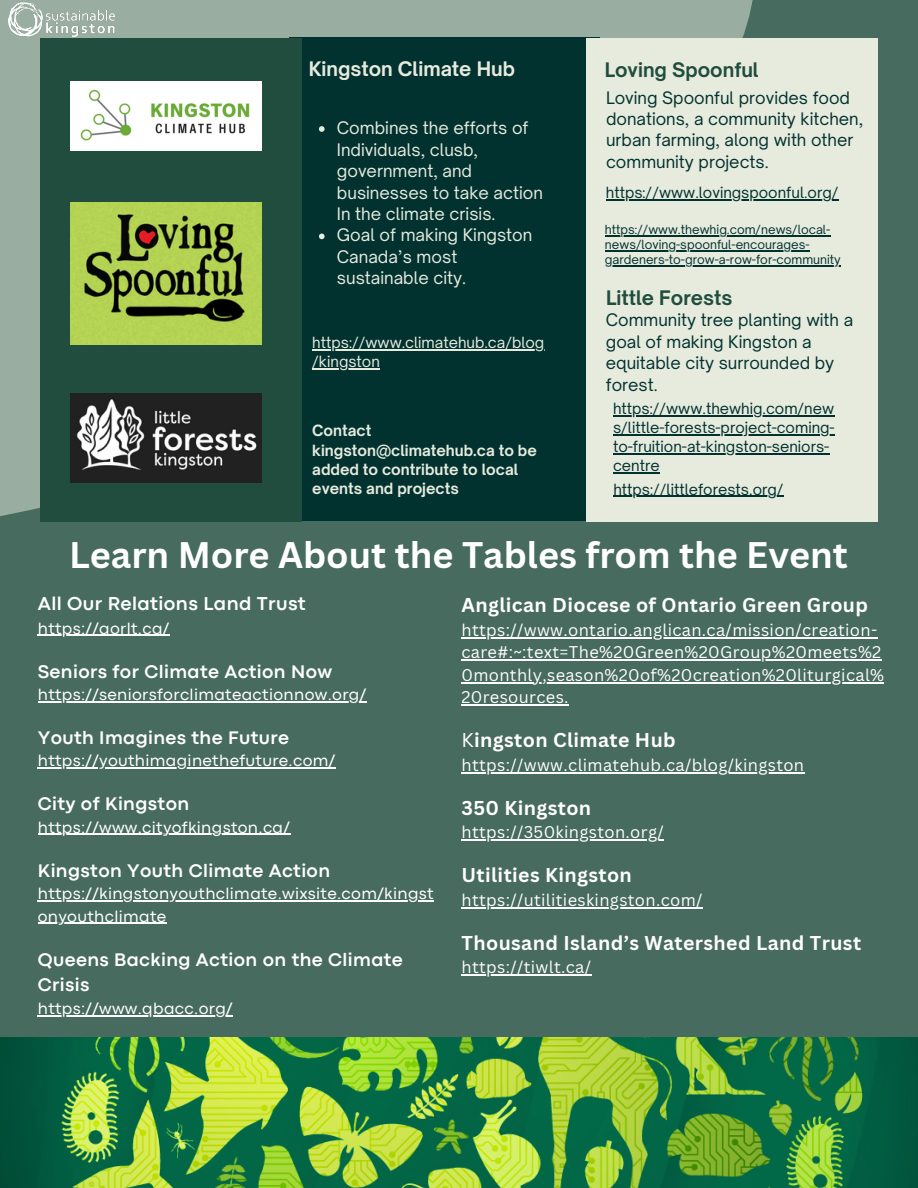
<style>
.page{position:relative;width:918px;height:1188px;background:#476b5e}
.page>*{position:absolute;margin:0;border:0;box-sizing:border-box;transform-origin:0 0}
.t1{font:700 36px "Canva Sans";color:#fff}
.t2{font:700 19.5px "Canva Sans";letter-spacing:.02em;color:#fff}
.t3{font:700 19.5px "Canva Sans";letter-spacing:.02em;color:#fefefe}
.t4{font:700 19.5px "Codec Pro";letter-spacing:.02em;color:#fff}
.t5{font:700 19.2px "Open Sauce One";color:#204d3d}
.t6{font:700 19.2px "Open Sauce One";color:#e7ebde}
.t7{font:700 19.05px/25.8px "Codec Pro";letter-spacing:.02em;color:#fff}
.t8{font:16.5px/22.5px "Canva Sans";letter-spacing:.02em;color:#fff}
.t9{font:16.5px "Codec Pro";letter-spacing:.02em;color:#fff}
.t10{font:16.5px/21.3px "Open Sauce One";color:#023230}
.t11{font:16.5px/21.5px "Open Sauce One";color:#e7ebde}
.t12{font:16.5px "Canva Sans";letter-spacing:.02em;color:#fefefe}
.t13{font:14.85px/19.2px "Open Sauce One";color:#023230}
.t14{font:700 14.85px/19.2px "Open Sauce One";color:#e7ebde}
.t15{font:14.85px "Open Sauce One";color:#e7ebde}
.t16{font:12px/15px "Open Sauce One";color:#023230}
.s1{font-weight:400}
.s2{color:#fff}
</style>
<div class="page">
<svg style="left:0;top:0;width:808px;height:522px;background:#92a79a"></svg>
<div style="left:289px;top:38px;width:310px;height:483px;background:#023230"></div>
<div style="left:40px;top:38px;width:262px;height:483px;background:#204d3d"></div>
<img style="left:71px;top:81px;width:191px;height:70px">
<img style="left:71px;top:203px;width:191px;height:142px">
<hr style="left:38px;top:635px;width:132px;height:1px;background:#fff">
<hr style="left:38px;top:701px;width:329px;height:1px;background:#fff">
<hr style="left:38px;top:768px;width:298px;height:1px;background:#fff">
<hr style="left:38px;top:834px;width:252px;height:1px;background:#fff">
<hr style="left:38px;top:900px;width:396px;height:1px;background:#fff">
<hr style="left:38px;top:923px;width:129px;height:1px;background:#fff">
<hr style="left:38px;top:1015px;width:195px;height:1px;background:#fff">
<svg style="left:319px;top:126px;width:6px;height:6px"></svg>
<svg style="left:319px;top:234px;width:6px;height:5px"></svg>
<hr style="left:312px;top:349px;width:232px;height:1px;background:#e7ebde">
<hr style="left:312px;top:368px;width:68px;height:1px;background:#e7ebde">
<hr style="left:461px;top:637px;width:417px;height:1px;background:#fff">
<hr style="left:461px;top:660px;width:421px;height:1px;background:#fff">
<hr style="left:461px;top:682px;width:423px;height:1px;background:#fff">
<hr style="left:461px;top:705px;width:108px;height:1px;background:#fff">
<hr style="left:461px;top:772px;width:344px;height:1px;background:#fff">
<hr style="left:461px;top:840px;width:203px;height:1px;background:#fff">
<hr style="left:461px;top:907px;width:242px;height:1px;background:#fefefe">
<hr style="left:461px;top:975px;width:130px;height:1px;background:#fefefe">
<img style="left:71px;top:393px;width:191px;height:89px">
<div style="left:586px;top:38px;width:292px;height:483px;background:#e7ebde"></div>
<hr style="left:613px;top:415px;width:221px;height:1px;background:#023230">
<hr style="left:613px;top:434px;width:222px;height:1px;background:#023230">
<hr style="left:613px;top:453px;width:216px;height:1px;background:#023230">
<hr style="left:613px;top:472px;width:47px;height:2px;background:#023230">
<hr style="left:613px;top:496px;width:171px;height:1px;background:#023230">
<hr style="left:606px;top:199px;width:233px;height:1px;background:#023230">
<hr style="left:605px;top:235px;width:225px;height:1px;background:#023230">
<hr style="left:605px;top:250px;width:205px;height:1px;background:#023230">
<hr style="left:605px;top:265px;width:236px;height:1px;background:#023230">
<img style="left:0;top:1037px;width:918px;height:151px">
<img style="left:5px;top:0;width:114px;height:38px">
<h2 class="t6" style="left:309px;top:57px;width:208px">Kingston Climate Hub</h2>
<h4 class="t11" style="left:337px;top:117px;width:208px">Combines the efforts of<br>Individuals, clusb, government, and businesses to take action<br>In the climate crisis.</h4>
<h6 class="t11" style="left:337px;top:224px;width:197px">Goal of making Kingston<br>Canada’s most sustainable city.</h6>
<h2 class="t15" style="left:312px;top:333px;width:234px">https://www.climatehub.ca/blog</h2>
<h4 class="t15" style="left:312px;top:352px;width:69px">/kingston</h4>
<p class="t14" style="left:312px;top:421px;width:226px">Contact kingston@climatehub.ca to be added to contribute to local events and projects</p>
<p class="t5" style="left:605px;top:58px;width:156px">Loving Spoonful</p>
<p class="t10" style="left:606px;top:87px;width:259px">Loving Spoonful provides food donations, a community kitchen, urban farming, along with other community projects.</p>
<p class="t13" style="left:606px;top:183px;width:234px">https://www.lovingspoonful.org/</p>
<p class="t16" style="left:605px;top:222px;width:237px">https://www.thewhig.com/news/local&shy;news/loving-spoonful-encourages&shy;gardeners-to-grow-a-row-for-community</p>
<p class="t5" style="left:606px;top:286px;width:128px">Little Forests</p>
<p class="t10" style="left:606px;top:310px;width:249px">Community tree planting with a goal of making Kingston a equitable city surrounded by forest.</p>
<h4 class="t13" style="left:613px;top:399px;width:223px">https://www.thewhig.com/new</h4>
<h3 class="t13" style="left:613px;top:418px;width:223px">s/little-forests-project-coming&shy;to-fruition-at-kingston-seniors&shy;centre</h3>
<p class="t13" style="left:613px;top:479px;width:172px">https://littleforests.org/</p>
<h4 class="t1" style="left:69px;top:530px;width:780px">Learn More About the Tables from the Event</h4>
<p class="t4" style="left:38px;top:597px;width:270px">All Our Relations Land Trust</p>
<p class="t9" style="left:38px;top:622px;width:133px">https://aorlt.ca/</p>
<p class="t7" style="left:38px;top:660px;width:296px">Seniors for Climate Action Now</p>
<h2 class="t9" style="left:38px;top:689px;width:330px">https://seniorsforclimateactionnow.org/</h2>
<h2 class="t7" style="left:38px;top:726px;width:253px">Youth Imagines the Future</h2>
<p class="t9" style="left:38px;top:755px;width:299px">https://youthimaginethefuture.com/</p>
<p class="t7" style="left:38px;top:792px;width:153px">City of Kingston</p>
<p class="t9" style="left:38px;top:821px;width:254px">https://www.cityofkingston.ca/</p>
<p class="t7" style="left:38px;top:859px;width:294px">Kingston Youth Climate Action</p>
<h6 class="t9" style="left:38px;top:888px;width:397px">https://kingstonyouthclimate.wixsite.com/kingst</h6>
<h5 class="t9" style="left:38px;top:910px;width:130px">onyouthclimate</h5>
<h5 class="t7" style="left:38px;top:948px;width:367px">Queens Backing Action on the Climate<br>Crisis</h5>
<h1 class="t9" style="left:38px;top:1003px;width:197px">https://www.qbacc.org/</h1>
<h6 class="t2" style="left:461px;top:591px;width:408px">Anglican Diocese of Ontario Green Group</h6>
<h6 class="t8" style="left:461px;top:618px;width:417px">https://www.ontario.anglican.ca/mission/creation-</h6>
<h3 class="t8" style="left:461px;top:641px;width:421px">care#:~:text=The%20Green%20Group%20meets%2</h3>
<h4 class="t8" style="left:461px;top:663px;width:424px">0monthly,season%20of%20creation%20liturgical%<br>20resources.</h4>
<h4 class="t2" style="left:461px;top:726px;width:216px"><span class="s1">K</span>ingston Climate Hub</h4>
<h4 class="t8" style="left:461px;top:753px;width:344px">https://www.climatehub.ca/blog/kingston</h4>
<h4 class="t2" style="left:461px;top:794px;width:131px">350 Kingston</h4>
<h4 class="t8" style="left:461px;top:821px;width:204px">https://350kingston.org/</h4>
<h4 class="t3" style="left:461px;top:861px;width:172px"><span class="s2">U</span>tilities Kingston</h4>
<h3 class="t12" style="left:461px;top:888px;width:243px">https://utilitieskingston.com/</h3>
<h3 class="t3" style="left:461px;top:929px;width:401px">Thousand Island’s Watershed Land Trust</h3>
<h4 class="t12" style="left:461px;top:956px;width:131px">https://tiwlt.ca/</h4>
</div>
